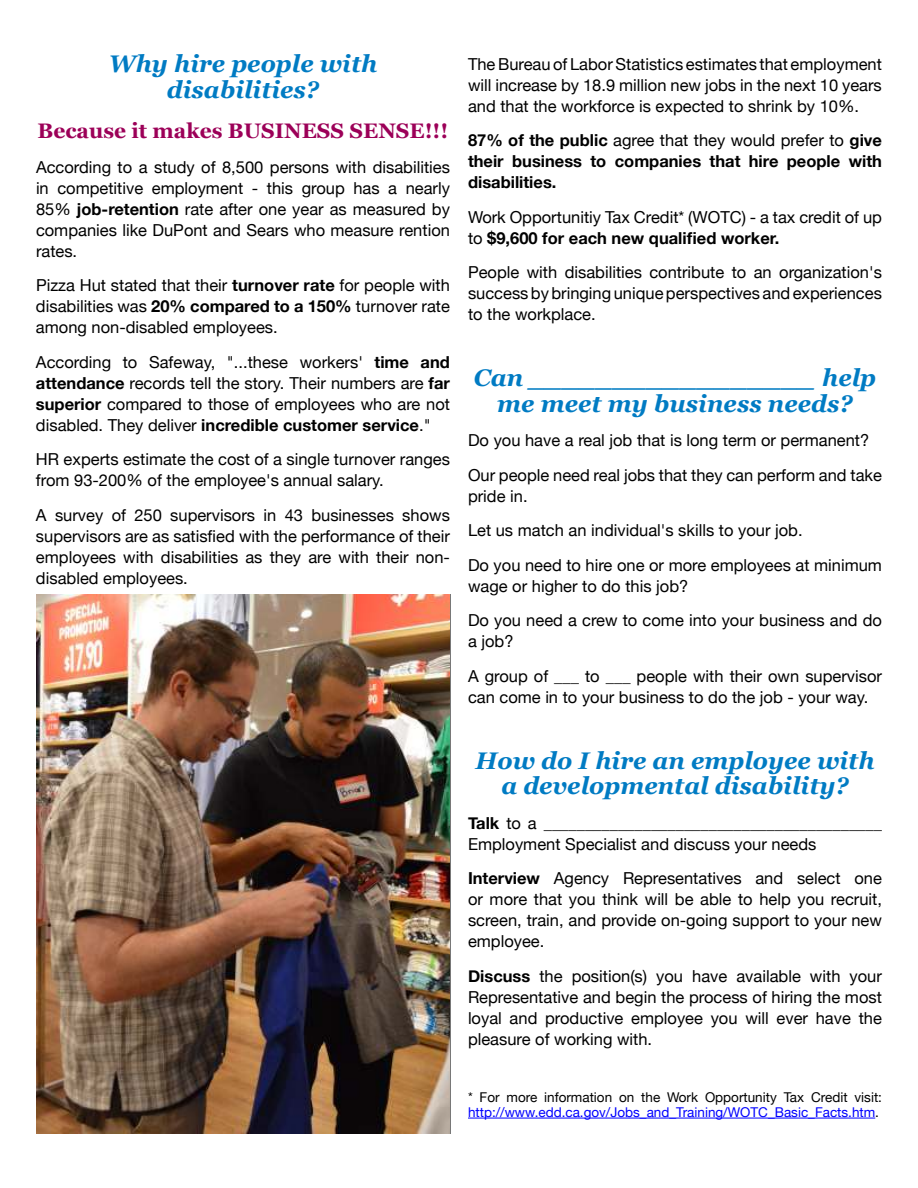
<style>
.page{position:relative;width:918px;height:1188px;background:#fff}
.page>*{position:absolute;margin:0;border:0;box-sizing:border-box;transform-origin:0 0}
.t1{font:italic 700 24px/25.5px "Georgia";color:#007bc3;text-align:center}
.t2{font:700 21px "Georgia";color:#9c0058}
.t3{font:16.5px/21px "Helvetica Neue";color:#000;text-align:justify}
.t4{font:700 16.5px/21px "Helvetica Neue";color:#000;text-align:justify}
.t5{font:13.5px/15px "Helvetica Neue";color:#00f}
.s1{font-weight:700}
.s2{font-weight:400}
.s3{color:#000}
</style>
<div class="page">
<hr style="left:468px;top:1118px;width:407px;height:1px;background:#00f">
<img style="left:36px;top:594px;width:414px;height:540px">
<h1 class="t1" style="left:109px;top:53px;width:270px">Why hire people with disabilities?</h1>
<p class="t2" style="left:38px;top:122px;width:412px">Because it makes BUSINESS SENSE!!!</p>
<p class="t3" style="left:36px;top:157px;width:416px">According to a study of 8,500 persons with disabilities in competitive employment - this group has a nearly 85% <span class="s1">job-retention</span> rate after one year as measured by companies like DuPont and Sears who measure rention rates.</p>
<p class="t3" style="left:36px;top:276px;width:416px">Pizza Hut stated that their <span class="s1">turnover rate</span> for people with disabilities was <span class="s1">20% compared to a 150%</span> turnover rate among non-disabled employees.</p>
<p class="t3" style="left:36px;top:352px;width:416px">According to Safeway, "...these workers' <span class="s1">time and attendance</span> records tell the story. Their numbers are <span class="s1">far superior</span> compared to those of employees who are not disabled. They deliver <span class="s1">incredible customer service</span>."</p>
<p class="t3" style="left:36px;top:450px;width:415px">HR experts estimate the cost of a single turnover ranges from 93-200% of the employee's annual salary.</p>
<p class="t3" style="left:36px;top:505px;width:416px">A survey of 250 supervisors in 43 businesses shows supervisors are as satisfied with the performance of their employees with disabilities as they are with their non&shy;disabled employees.</p>
<p class="t3" style="left:468px;top:54px;width:416px">The Bureau of Labor Statistics estimates that employment will increase by 18.9 million new jobs in the next 10 years and that the workforce is expected to shrink by 10%.</p>
<p class="t4" style="left:468px;top:131px;width:416px">87% of the public <span class="s2">agree that they would prefer to</span> give their business to companies that hire people with disabilities.</p>
<p class="t3" style="left:468px;top:207px;width:416px">Work Opportunitiy Tax Credit* (WOTC) - a tax credit of up to <span class="s1">$9,600 for each new qualified worker.</span></p>
<p class="t3" style="left:468px;top:263px;width:416px">People with disabilities contribute to an organization's success by bringing unique perspectives and experiences to the workplace.</p>
<h1 class="t1" style="left:474px;top:367px;width:404px">Can _________________ help me meet my business needs?</h1>
<p class="t3" style="left:468px;top:424px;width:416px;line-height:34.5px">Do you have a real job that is long term or permanent?<br>Our people need real jobs that they can perform and take</p>
<p class="t3" style="left:468px;top:480px;width:416px;line-height:34.5px;text-align:left">pride in.<br>Let us match an individual's skills to your job.<br>Do you need to hire one or more employees at minimum</p>
<p class="t3" style="left:468px;top:570px;width:416px;line-height:34.5px">wage or higher to do this job?<br>Do you need a crew to come into your business and do</p>
<p class="t3" style="left:468px;top:625px;width:416px;line-height:34.5px">a job?<br>A group of ___ to ___ people with their own supervisor</p>
<p class="t3" style="left:468px;top:687px;width:402px">can come in to your business to do the job - your way.</p>
<h1 class="t1" style="left:476px;top:749px;width:401px">How do I hire an employee with a developmental disability?</h1>
<p class="t3" style="left:468px;top:813px;width:416px"><span class="s1">Talk</span> to a _________________________________________<br>Employment Specialist and discuss your needs</p>
<p class="t3" style="left:468px;top:869px;width:416px"><span class="s1">Interview</span> Agency Representatives and select one or more that you think will be able to help you recruit, screen, train, and provide on-going support to your new employee.</p>
<p class="t3" style="left:468px;top:966px;width:415px"><span class="s1">Discuss</span> the position(s) you have available with your Representative and begin the process of hiring the most loyal and productive employee you will ever have the pleasure of working with.</p>
<p class="t5" style="left:468px;top:1090px;width:416px"><span class="s3">* For more information on the Work Opportunity Tax Credit visit: </span>http://www.edd.ca.gov/Jobs_and_Training/WOTC_Basic_Facts.htm<span class="s3">.</span></p>
</div>
